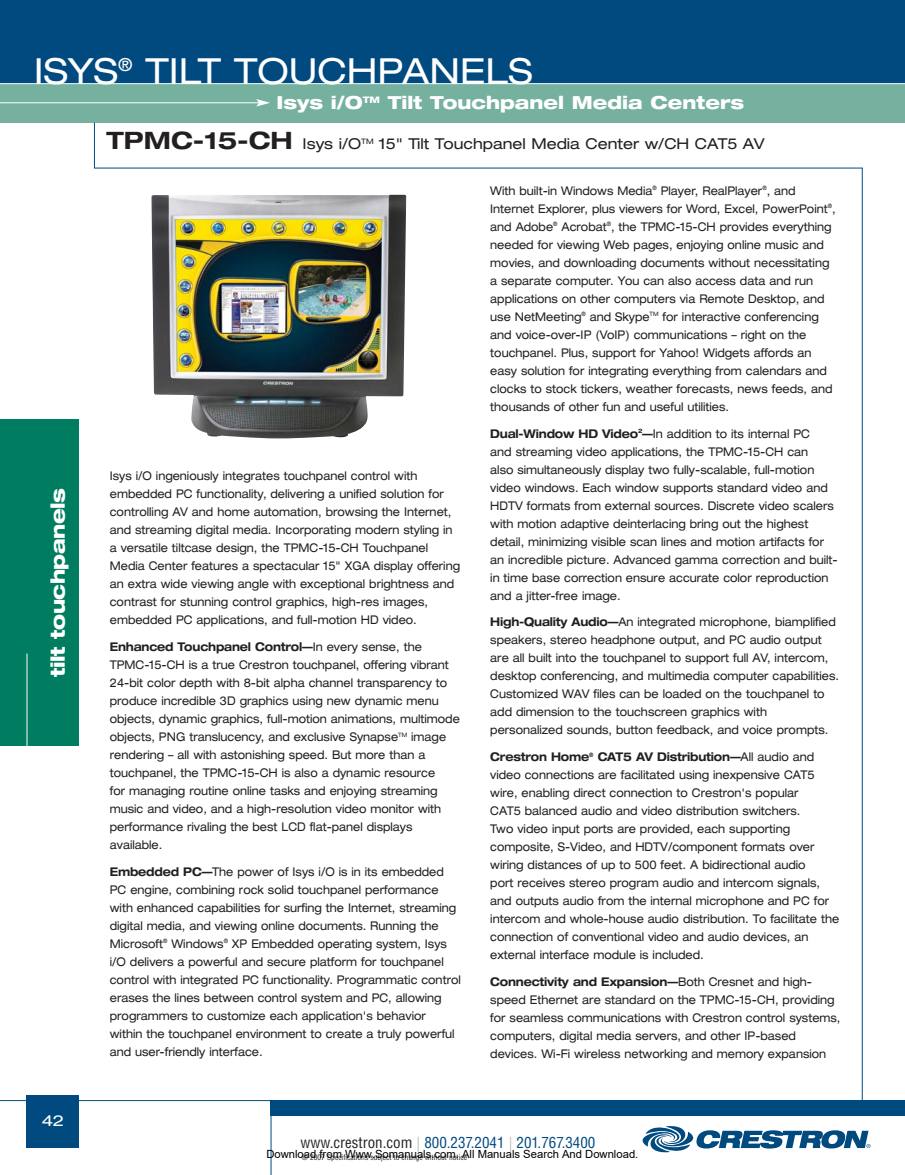
<style>
.page{position:relative;width:905px;height:1175px;background:#fff}
.page>*{position:absolute;margin:0;border:0;box-sizing:border-box;transform-origin:0 0}
.t1{font:expanded 36px "Helvetica Neue";color:#fff}
.t2{font:800 expanded 19.5px "Helvetica Neue";letter-spacing:-.025em;color:#fff}
.t3{font:800 expanded 18px "Helvetica Neue";color:#fff}
.t4{font:expanded 15px "Helvetica Neue";color:#231f20}
.t5{font:condensed 15px "Helvetica";color:#004a80}
.t6{font:expanded 15px "Helvetica Neue";color:#fff;scale:1.15 1}
.t7{font:expanded 12px/18px "Helvetica Neue";color:#231f20;scale:.9 1}
.t8{font:11.25px "Arial";color:#000}
.t9{font:condensed 7.5px "Helvetica";color:#231f20}
.s1{font-weight:700;font-size:24px}
.s2{font-weight:700}
.s3{color:#231f20}
.s4{color:#bbbdbf}
</style>
<div class="page">
<div style="left:0;top:74px;width:904px;height:49px;background:#76b1a0"></div>
<div style="left:0;top:0;width:904px;height:83px;background:#004a80"></div>
<hr style="left:0;top:102px;width:259px;height:1px;background:#fff">
<svg style="left:256px;top:99px;width:14px;height:7px"></svg>
<hr style="left:0;top:83px;width:904px;height:1px;background:#fff">
<hr style="left:94px;top:168px;width:768px;height:1px;background:#004a80">
<hr style="left:94px;top:123px;width:1px;height:45px;background:#004a80">
<div style="left:0;top:419px;width:78px;height:327px;background:#007d60"></div>
<svg style="left:642px;top:1126px;width:228px;height:26px"></svg>
<hr style="left:0;top:1100px;width:904px;height:1px;background:#004a80">
<div style="left:271px;top:1100px;width:633px;height:16px;background:#004a80"></div>
<hr style="left:861px;top:168px;width:1px;height:935px;background:#004a80">
<img style="left:151px;top:195px;width:255px;height:243px">
<hr style="left:271px;top:1100px;width:1px;height:74px;background:#004a80">
<hr style="left:27px;top:653px;width:1px;height:93px;background:#fff">
<div style="left:27px;top:1095px;width:52px;height:53px;background:#004a80"></div>
<p class="t1" style="left:34px;top:58px;width:500px">ISYS<sup>®</sup> TILT TOUCHPANELS</p>
<p class="t3" style="left:276px;top:96px;width:469px">Isys i/O<sup>TM</sup> Tilt Touchpanel Media Centers</p>
<p class="t2" style="left:51px;top:677px;width:190px;rotate:-90deg">tilt touchpanels</p>
<p class="t6" style="left:42px;top:1114px;width:21px">42</p>
<p class="t4" style="left:107px;top:138px;width:659px"><span class="s1">TPMC-15-CH</span> Isys i/O<sup>TM</sup> 15" Tilt Touchpanel Media Center w/CH CAT5 AV</p>
<p class="t7" style="left:110px;top:468px;width:390px">Isys i/O ingeniously integrates touchpanel control with embedded PC functionality, delivering a unified solution for controlling AV and home automation, browsing the Internet, and streaming digital media. Incorporating modern styling in a versatile tiltcase design, the TPMC-15-CH Touchpanel Media Center features a spectacular 15" XGA display offering an extra wide viewing angle with exceptional brightness and contrast for stunning control graphics, high-res images, embedded PC applications, and full-motion HD video.</p>
<p class="t7" style="left:110px;top:638px;width:390px"><span class="s2">Enhanced Touchpanel Control—</span>In every sense, the TPMC-15-CH is a true Crestron touchpanel, offering vibrant 24-bit color depth with 8-bit alpha channel transparency to produce incredible 3D graphics using new dynamic menu objects, dynamic graphics, full-motion animations, multimode objects, PNG translucency, and exclusive Synapse<sup>TM</sup> image rendering – all with astonishing speed. But more than a touchpanel, the TPMC-15-CH is also a dynamic resource<br>for managing routine online tasks and enjoying streaming music and video, and a high-resolution video monitor with performance rivaling the best LCD flat-panel displays available.</p>
<p class="t7" style="left:110px;top:863px;width:391px"><span class="s2">Embedded PC—</span>The power of Isys i/O is in its embedded PC engine, combining rock solid touchpanel performance with enhanced capabilities for surfing the Internet, streaming digital media, and viewing online documents. Running the Microsoft<sup>®</sup> Windows<sup>®</sup> XP Embedded operating system, Isys i/O delivers a powerful and secure platform for touchpanel control with integrated PC functionality. Programmatic control erases the lines between control system and PC, allowing programmers to customize each application's behavior within the touchpanel environment to create a truly powerful and user-friendly interface.</p>
<p class="t7" style="left:490px;top:183px;width:385px">With built-in Windows Media<sup>®</sup> Player, RealPlayer<sup>®</sup>, and Internet Explorer, plus viewers for Word, Excel, PowerPoint<sup>®</sup>, and Adobe<sup>®</sup> Acrobat<sup>®</sup>, the TPMC-15-CH provides everything needed for viewing Web pages, enjoying online music and movies, and downloading documents without necessitating a separate computer. You can also access data and run applications on other computers via Remote Desktop, and use NetMeeting<sup>®</sup> and Skype<sup>TM</sup> for interactive conferencing and voice-over-IP (VoIP) communications – right on the touchpanel. Plus, support for Yahoo! Widgets affords an easy solution for integrating everything from calendars and clocks to stock tickers, weather forecasts, news feeds, and thousands of other fun and useful utilities.</p>
<p class="t7" style="left:490px;top:425px;width:387px"><span class="s2">Dual-Window HD Video</span><sup>2</sup><span class="s2">—</span>In addition to its internal PC<br>and streaming video applications, the TPMC-15-CH can<br>also simultaneously display two fully-scalable, full-motion video windows. Each window supports standard video and HDTV formats from external sources. Discrete video scalers with motion adaptive deinterlacing bring out the highest detail, minimizing visible scan lines and motion artifacts for an incredible picture. Advanced gamma correction and built&shy;in time base correction ensure accurate color reproduction and a jitter-free image.</p>
<p class="t7" style="left:490px;top:614px;width:389px"><span class="s2">High-Quality Audio—</span>An integrated microphone, biamplified speakers, stereo headphone output, and PC audio output are all built into the touchpanel to support full AV, intercom, desktop conferencing, and multimedia computer capabilities.<br>Customized WAV files can be loaded on the touchpanel to add dimension to the touchscreen graphics with personalized sounds, button feedback, and voice prompts.</p>
<p class="t7" style="left:490px;top:748px;width:389px"><span class="s2">Crestron Home</span><sup>®</sup> <span class="s2">CAT5 AV Distribution—</span>All audio and video connections are facilitated using inexpensive CAT5 wire, enabling direct connection to Crestron's popular<br>CAT5 balanced audio and video distribution switchers.<br>Two video input ports are provided, each supporting composite, S-Video, and HDTV/component formats over wiring distances of up to 500 feet. A bidirectional audio<br>port receives stereo program audio and intercom signals, and outputs audio from the internal microphone and PC for intercom and whole-house audio distribution. To facilitate the connection of conventional video and audio devices, an external interface module is included.</p>
<p class="t7" style="left:490px;top:973px;width:391px"><span class="s2">Connectivity and Expansion—</span>Both Cresnet and high&shy;speed Ethernet are standard on the TPMC-15-CH, providing for seamless communications with Crestron control systems, computers, digital media servers, and other IP-based devices. Wi-Fi wireless networking and memory expansion</p>
<p class="t5" style="left:300px;top:1136px;width:296px"><span class="s3">www.crestron.com</span> <span class="s4">|</span> 800.237.2041 <span class="s4">|</span> 201.767.3400</p>
<p class="t9" style="left:302px;top:1154px;width:166px">© 2007 Specifications subject to change without notice</p>
<p class="t8" style="left:266px;top:1147px;width:373px">Download from Www.Somanuals.com. All Manuals Search And Download.</p>
</div>
